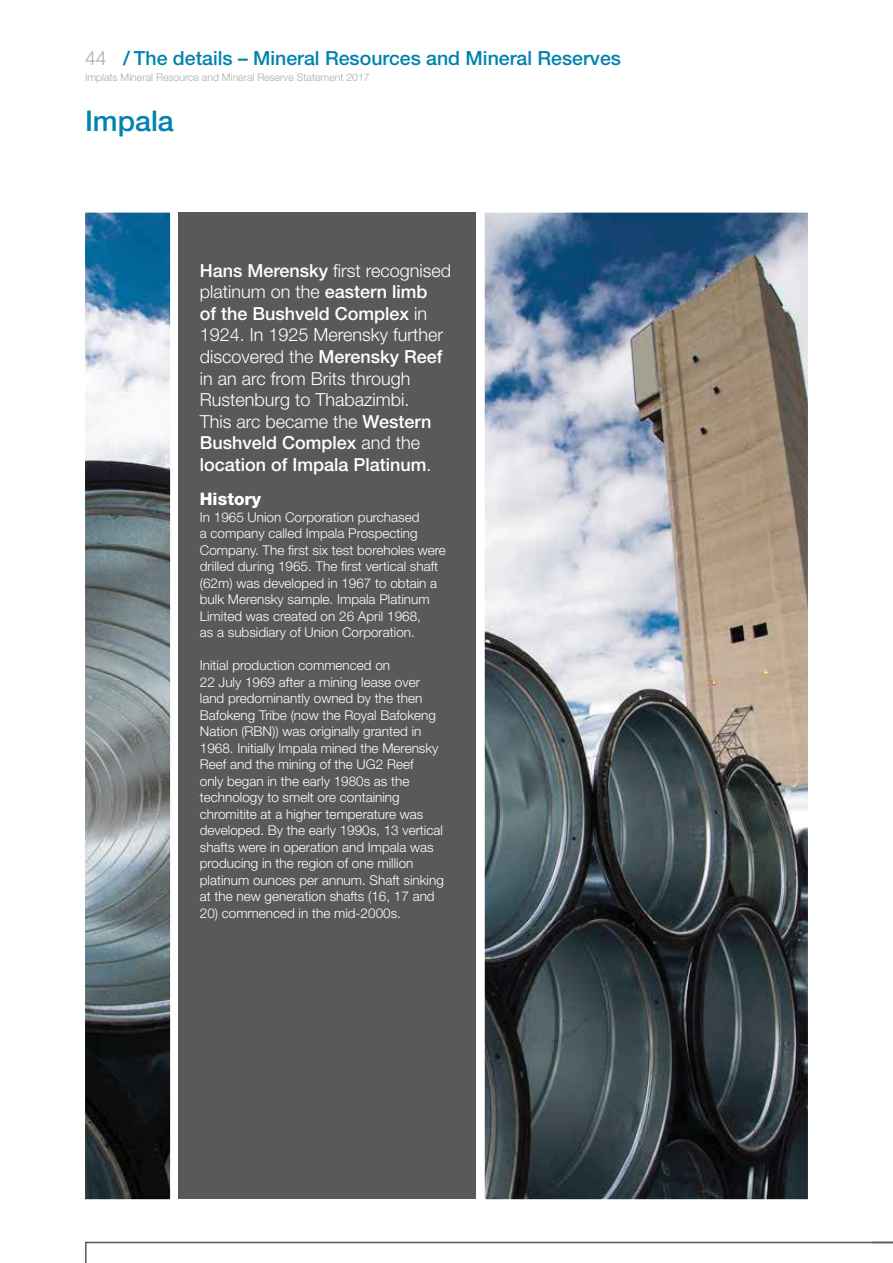
<style>
.page{position:relative;width:893px;height:1263px;background:#fff}
.page>*{position:absolute;margin:0;border:0;box-sizing:border-box;transform-origin:0 0}
.t1{font:500 28.5px "Helvetica Neue LT Std";color:#0282af}
.t2{font:500 19.5px "Helvetica Neue LT Std";color:#0282af}
.t3{font:300 18px/21.6px "Helvetica Neue LT Std";color:#fff}
.t4{font:800 17.25px "Helvetica Neue LT Std";color:#fff}
.t5{font:300 13.5px/16.5px "Helvetica Neue LT Std";color:#fff}
.t6{font:300 10.5px "Helvetica Neue LT Std";color:#a8aaac}
.s1{font-weight:300;color:#a8aaac}
.s2{font-weight:500}
</style>
<div class="page">
<img style="left:85px;top:213px;width:723px;height:386px">
<div style="left:179px;top:213px;width:297px;height:986px;background:#58595b"></div>
<svg style="left:85px;top:599px;width:808px;height:664px"></svg>
<h2 class="t2" style="left:85px;top:51px;width:537px"><span class="s1">44</span> / The details – Mineral Resources and Mineral Reserves</h2>
<p class="t6" style="left:85px;top:73px;width:286px">Implats Mineral Resource and Mineral Reserve Statement 2017</p>
<h1 class="t1" style="left:85px;top:111px;width:90px">Impala</h1>
<p class="t3" style="left:200px;top:261px;width:253px"><span class="s2">Hans Merensky</span> first recognised platinum on the <span class="s2">eastern limb<br>of the Bushveld Complex</span> in<br>1924. In 1925 Merensky further discovered the <span class="s2">Merensky Reef </span>in an arc from Brits through<br>Rustenburg to Thabazimbi.<br>This arc became the <span class="s2">Western<br>Bushveld Complex</span> and the <span class="s2">location of Impala Platinum</span>.</p>
<p class="t4" style="left:200px;top:493px;width:63px">History</p>
<p class="t5" style="left:200px;top:510px;width:248px">In 1965 Union Corporation purchased<br>a company called Impala Prospecting Company. The first six test boreholes were drilled during 1965. The first vertical shaft (62m) was developed in 1967 to obtain a bulk Merensky sample. Impala Platinum Limited was created on 26 April 1968,<br>as a subsidiary of Union Corporation.</p>
<p class="t5" style="left:200px;top:659px;width:246px">Initial production commenced on<br>22 July 1969 after a mining lease over land predominantly owned by the then Bafokeng Tribe (now the Royal Bafokeng Nation (RBN)) was originally granted in 1968. Initially Impala mined the Merensky Reef and the mining of the UG2 Reef<br>only began in the early 1980s as the technology to smelt ore containing chromitite at a higher temperature was developed. By the early 1990s, 13 vertical shafts were in operation and Impala was producing in the region of one million platinum ounces per annum. Shaft sinking at the new generation shafts (16, 17 and</p>
<p class="t5" style="left:200px;top:906px;width:203px">20) commenced in the mid-2000s.</p>
</div>
